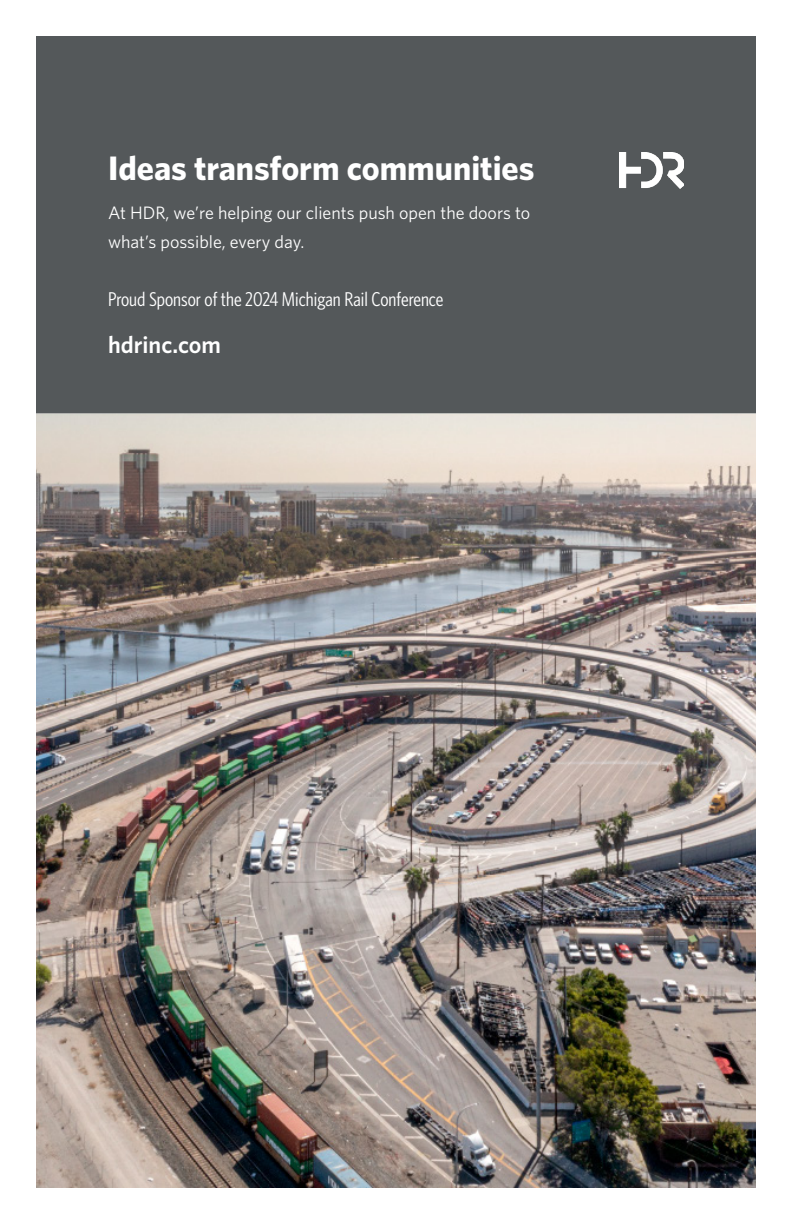
<style>
.page{position:relative;width:792px;height:1224px;background:#fff}
.page>*{position:absolute;margin:0;border:0;box-sizing:border-box;transform-origin:0 0}
.t1{font:700 34px "Whitney";color:#fff}
.t2{font:600 24px "Whitney";color:#fff}
.t3{font:20px "Whitney Condensed";color:#fff}
.t4{font:18px/28.8px "Whitney";color:#fff}
</style>
<div class="page">
<img style="left:36px;top:413px;width:720px;height:775px">
<div style="left:37px;top:37px;width:718px;height:375px;background:#54585a"></div>
<div style="left:36px;top:36px;width:720px;height:377px;border:2px solid #54585a"></div>
<img style="left:619px;top:153px;width:65px;height:36px">
<p class="t1" style="left:108px;top:145px;width:428px">Ideas transform communities</p>
<p class="t4" style="left:108px;top:198px;width:424px">At HDR, we’re helping our clients push open the doors to what’s possible, every day.</p>
<p class="t3" style="left:108px;top:287px;width:337px">Proud Sponsor of the 2024 Michigan Rail Conference</p>
<p class="t2" style="left:108px;top:328px;width:115px">hdrinc.com</p>
</div>
